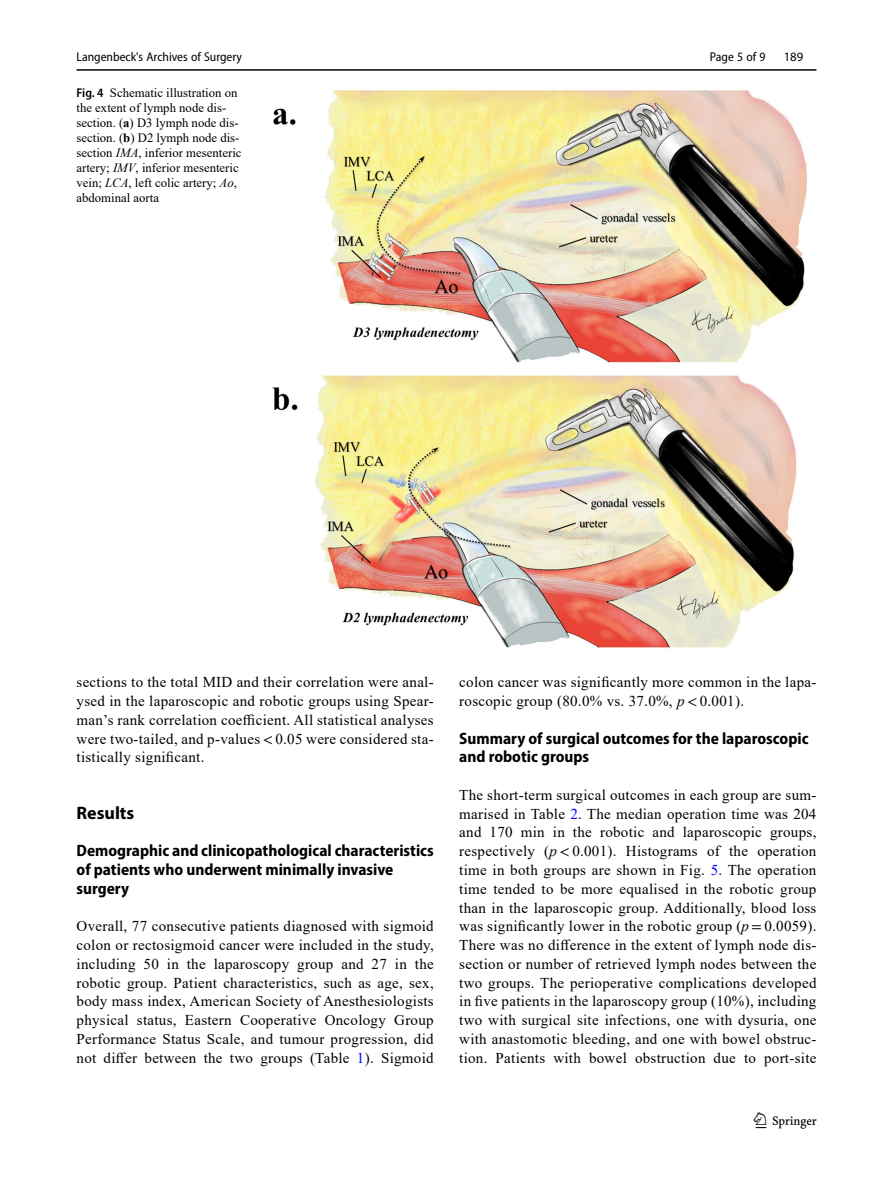
<style>
.page{position:relative;width:893px;height:1187px;background:#fff}
.page>*{position:absolute;margin:0;border:0;box-sizing:border-box;transform-origin:0 0}
.t1{font:22.5px "Springnew";color:#000}
.Head_1{font:700 18px "Myriad Pro";color:#000}
.Head_2_After_1{font:700 semi-condensed 16.5px/18.8px "Myriad Pro";color:#000}
.Head_2{font:700 semi-condensed 16.5px/18.8px "Myriad Pro";color:#000}
.Body_Text{font:15px/18.8px "Times New Roman";letter-spacing:.02em;color:#000;text-align:justify}
.Figure_Caption_Side{font:12.75px/15px "Times New Roman";color:#000}
.t2{font:semi-condensed 12.75px "Myriad Pro";color:#000}
.t3{font:12.75px "Myriad Pro";color:#000}
.s1{font-family:"Myriad Pro";font-weight:600;font-stretch:semi-condensed}
.s2{font-weight:700}
.s3{font-style:italic}
.s4{font-family:"STIX"}
.s5{color:#00f}
</style>
<div class="page">
<hr style="left:77px;top:69px;width:739px;height:2px;background:#000">
<img style="left:272px;top:90px;width:535px;height:558px">
<p class="t2" style="left:77px;top:49px;width:167px">Langenbeck's Archives of Surgery</p>
<p class="Figure_Caption_Side" style="left:77px;top:84px;width:166px"><span class="s1">Fig. 4</span> Schematic illustration on the extent of lymph node dis&shy;section. (<span class="s2">a</span>) D3 lymph node dis&shy;section. (<span class="s2">b</span>) D2 lymph node dis&shy;section <span class="s3">IMA</span>, inferior mesenteric artery; <span class="s3">IMV</span>, inferior mesenteric vein; <span class="s3">LCA</span>, left colic artery; <span class="s3">Ao</span>, abdominal aorta</p>
<p class="t2" style="left:710px;top:49px;width:57px">Page 5 of 9</p>
<p class="t3" style="left:784px;top:48px;width:21px">189</p>
<p class="Body_Text" style="left:77px;top:672px;width:359px">sections to the total MID and their correlation were anal&shy;ysed in the laparoscopic and robotic groups using Spear&shy;man’s rank correlation coefficient. All statistical analyses were two-tailed, and p-values<span class="s4">&lt;</span>0.05 were considered sta&shy;tistically significant.</p>
<p class="Head_1" style="left:77px;top:800px;width:59px">Results</p>
<p class="Head_2_After_1" style="left:77px;top:840px;width:359px">Demographic and clinicopathological characteristics of patients who underwent minimally invasive surgery</p>
<p class="Body_Text" style="left:77px;top:916px;width:359px">Overall, 77 consecutive patients diagnosed with sigmoid colon or rectosigmoid cancer were included in the study, including 50 in the laparoscopy group and 27 in the robotic group. Patient characteristics, such as age, sex, body mass index, American Society of Anesthesiologists physical status, Eastern Cooperative Oncology Group Performance Status Scale, and tumour progression, did not differ between the two groups (Table <span class="s5">1</span>). Sigmoid</p>
<p class="Body_Text" style="left:459px;top:672px;width:359px">colon cancer was significantly more common in the lapa&shy;roscopic group (80.0% vs. 37.0%, <span class="s3">p</span><span class="s4">&lt;</span>0.001).</p>
<p class="Head_2" style="left:459px;top:728px;width:351px">Summary of surgical outcomes for the laparoscopic and robotic groups</p>
<p class="Body_Text" style="left:459px;top:785px;width:359px">The short-term surgical outcomes in each group are sum&shy;marised in Table <span class="s5">2</span>. The median operation time was 204 and 170 min in the robotic and laparoscopic groups, respectively (<span class="s3">p</span><span class="s4">&lt;</span>0.001). Histograms of the operation time in both groups are shown in Fig. <span class="s5">5</span>. The operation time tended to be more equalised in the robotic group than in the laparoscopic group. Additionally, blood loss was significantly lower in the robotic group (<span class="s3">p</span><span class="s4">=</span>0.0059).<br>There was no difference in the extent of lymph node dis&shy;section or number of retrieved lymph nodes between the two groups. The perioperative complications developed in five patients in the laparoscopy group (10%), including two with surgical site infections, one with dysuria, one with anastomotic bleeding, and one with bowel obstruc&shy;tion. Patients with bowel obstruction due to port-site</p>
<h1 class="t1" style="left:756px;top:1107px;width:63px">1 3</h1>
</div>
